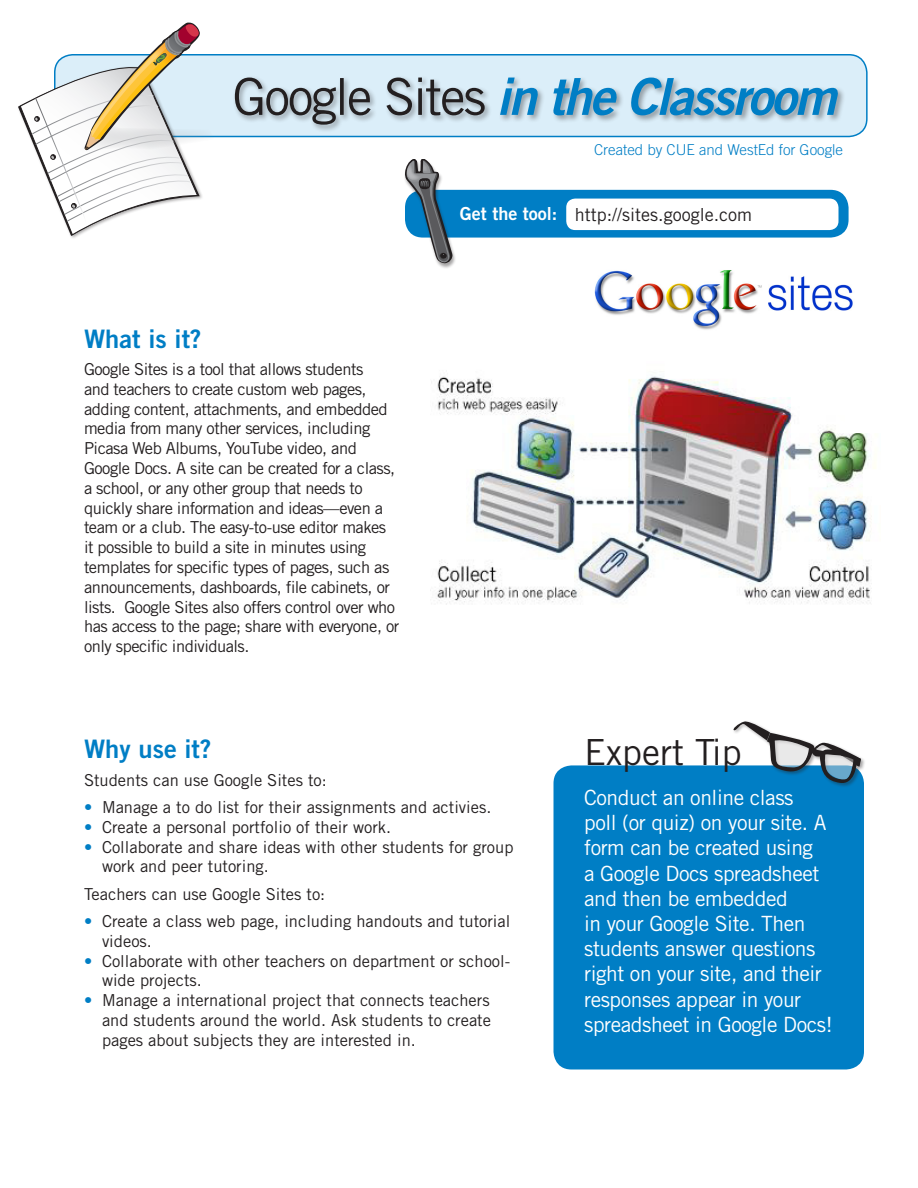
<style>
.page{position:relative;width:918px;height:1188px;background:#fff}
.page>*{position:absolute;margin:0;border:0;box-sizing:border-box;transform-origin:0 0}
.t1{font:51px "Trade Gothic LT Std Bd 2 Obl";letter-spacing:-.04em;color:#007ec5}
.t2{font:36px "Trade Gothic LT Std";color:#231f20}
.Head_1{font:25.5px "Trade Gothic LT Std Bd 2";color:#007ec5}
.t3{font:21px/25.2px "Trade Gothic LT Std";letter-spacing:-.02em;color:#fff}
.t4{font:18px "Trade Gothic LT Std";color:#231f20}
.t5{font:18px "Trade Gothic LT Std Bd 2";color:#fff}
.Normal__rag{font:16.5px/19.8px "Trade Gothic LT Std";letter-spacing:-.03em;color:#231f20}
.Bullets{font:16.5px/19.8px "Trade Gothic LT Std";color:#231f20}
.t6{font:300 15px "Trade Gothic LT Std";color:#007ec5}
.s1{color:#007ec5}
</style>
<div class="page">
<div style="left:55px;top:55px;width:812px;height:81px;background:#dbeef9;border-radius:18px"></div>
<div style="left:54px;top:54px;width:814px;height:83px;border:2px solid #007ec5;border-radius:18px"></div>
<div style="left:405px;top:190px;width:444px;height:48px;background:#007ec5;border-radius:18px"></div>
<div style="left:554px;top:765px;width:310px;height:304px;background:#007ec5;border-radius:18px"></div>
<div style="left:566px;top:199px;width:272px;height:31px;background:#fff;border-radius:9px"></div>
<div style="left:732px;top:720px;width:133px;height:67px;background:#231f20;opacity:.4"></div>
<svg style="left:731px;top:720px;width:130px;height:65px"></svg>
<div style="left:233px;top:75px;width:613px;height:58px;background:#231f20;opacity:.4"></div>
<svg style="left:235px;top:54px;width:250px;height:214px"></svg>
<svg style="left:18px;top:22px;width:197px;height:214px"></svg>
<img style="left:430px;top:376px;width:446px;height:229px">
<img style="left:594px;top:270px;width:259px;height:60px">
<p class="t1" style="left:496px;top:65px;width:342px">in the Classroom</p>
<p class="t6" style="left:594px;top:141px;width:250px">Created by CUE and WestEd for Google</p>
<p class="t5" style="left:460px;top:202px;width:99px">Get the tool:</p>
<p class="t4" style="left:575px;top:204px;width:179px">http://sites.google.com</p>
<p class="Head_1" style="left:84px;top:323px;width:119px">What is it?</p>
<p class="Normal__rag" style="left:84px;top:359px;width:317px">Google Sites is a tool that allows students<br>and teachers to create custom web pages, adding content, attachments, and embedded media from many other services, including Picasa Web Albums, YouTube video, and Google Docs. A site can be created for a class, a school, or any other group that needs to quickly share information and ideas—even a team or a club. The easy-to-use editor makes it possible to build a site in minutes using templates for specific types of pages, such as announcements, dashboards, file cabinets, or lists. Google Sites also offers control over who has access to the page; share with everyone, or only specific individuals.</p>
<p class="Head_1" style="left:84px;top:733px;width:129px">Why use it?</p>
<p class="Bullets" style="left:84px;top:770px;width:244px">Students can use Google Sites to:</p>
<p class="Bullets" style="left:84px;top:797px;width:409px"><span class="s1">•</span> Manage a to do list for their assignments and activies.</p>
<p class="Bullets" style="left:84px;top:817px;width:309px"><span class="s1">•</span> Create a personal portfolio of their work.</p>
<p class="Bullets" style="left:102px;top:837px;width:413px;text-indent:-18px"><span class="s1">•</span> Collaborate and share ideas with other students for group work and peer tutoring.</p>
<p class="Bullets" style="left:84px;top:884px;width:243px">Teachers can use Google Sites to:</p>
<p class="Bullets" style="left:102px;top:911px;width:410px;text-indent:-18px"><span class="s1">•</span> Create a class web page, including handouts and tutorial videos.</p>
<p class="Bullets" style="left:102px;top:951px;width:410px;text-indent:-18px"><span class="s1">•</span> Collaborate with other teachers on department or school&shy;wide projects.</p>
<p class="Bullets" style="left:102px;top:990px;width:391px;text-align:justify;text-indent:-18px"><span class="s1">•</span> Manage a international project that connects teachers and students around the world. Ask students to create pages about subjects they are interested in.</p>
<p class="t2" style="left:584px;top:730px;width:159px">Expert Tip</p>
<p class="t3" style="left:584px;top:785px;width:250px">Conduct an online class<br>poll (or quiz) on your site. A form can be created using<br>a Google Docs spreadsheet and then be embedded<br>in your Google Site. Then students answer questions right on your site, and their responses appear in your spreadsheet in Google Docs!</p>
</div>
